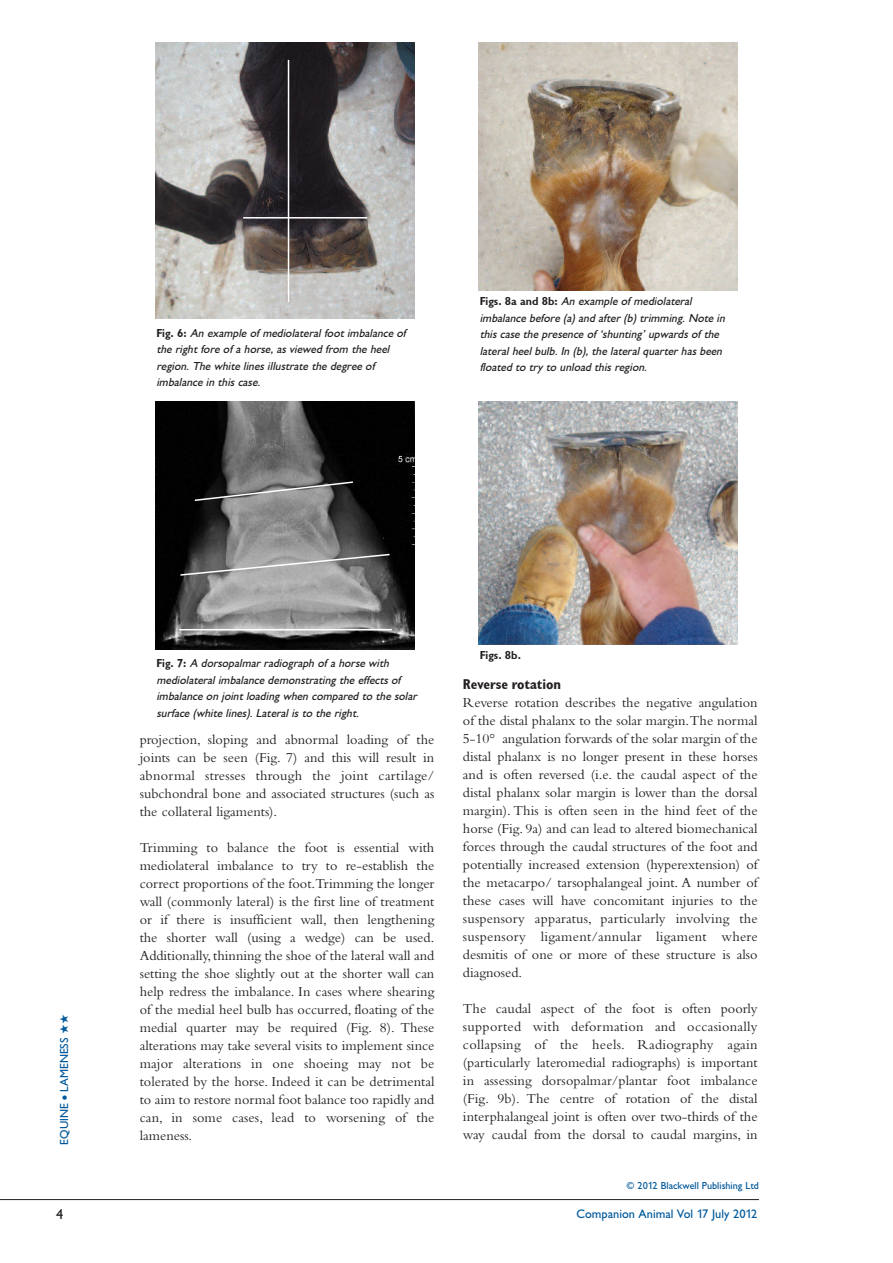
<style>
.page{position:relative;width:893px;height:1263px;background:#fff}
.page>*{position:absolute;margin:0;border:0;box-sizing:border-box;transform-origin:0 0}
.t1{font:500 15px "Giltus T";color:#231f20}
.t2{font:14.25px/18px "Bembo";color:#231f20;text-align:justify}
.t3{font:700 condensed 14.25px "Gill Sans";color:#231f20}
.t4{font:500 12.75px "Giltus T";color:#00599b}
.t5{font:italic 500 12px/16.5px "Giltus T";color:#231f20}
.t6{font:500 12px "Giltus T";color:#00599b}
.t7{font:700 12px "Giltus T";color:#231f20}
.t8{font:500 10.5px "Giltus T";color:#00599b}
.s1{font-weight:700;font-style:normal}
</style>
<div class="page">
<hr style="left:0;top:1199px;width:759px;height:1px;background:#231f20">
<img style="left:155px;top:43px;width:259px;height:276px">
<img style="left:155px;top:402px;width:259px;height:247px">
<img style="left:478px;top:43px;width:260px;height:247px">
<img style="left:478px;top:402px;width:260px;height:242px">
<hr style="left:243px;top:217px;width:124px;height:2px;background:#fff">
<hr style="left:288px;top:60px;width:1px;height:242px;background:#fff">
<svg style="left:193px;top:480px;width:162px;height:22px;background:#686868"></svg>
<svg style="left:179px;top:553px;width:212px;height:24px;background:#888"></svg>
<hr style="left:179px;top:629px;width:213px;height:1px;background:#fff">
<p class="t5" style="left:156px;top:324px;width:251px"><span class="s1">Fig. 6:</span> An example of mediolateral foot imbalance of the right fore of a horse, as viewed from the heel region. The white lines illustrate the degree of imbalance in this case.</p>
<p class="t5" style="left:480px;top:293px;width:249px"><span class="s1">Figs. 8a and 8b:</span> An example of mediolateral imbalance before (a) and after (b) trimming. Note in this case the presence of ‘shunting’ upwards of the lateral heel bulb. In (b), the lateral quarter has been floated to try to unload this region.</p>
<p class="t6" style="left:57px;top:1144px;width:131px;rotate:-90deg">EQUINE ● LAMENESS ★★</p>
<p class="t1" style="left:56px;top:1205px;width:9px">4</p>
<p class="t5" style="left:156px;top:655px;width:264px"><span class="s1">Fig. 7:</span> A dorsopalmar radiograph of a horse with mediolateral imbalance demonstrating the effects of imbalance on joint loading when compared to the solar surface (white lines). Lateral is to the right.</p>
<p class="t2" style="left:140px;top:732px;width:296px">projection, sloping and abnormal loading of the joints can be seen (Fig. 7) and this will result in abnormal stresses through the joint cartilage/ subchondral bone and associated structures (such as the collateral ligaments).</p>
<p class="t2" style="left:140px;top:840px;width:296px">Trimming to balance the foot is essential with mediolateral imbalance to try to re-establish the correct proportions of the foot.Trimming the longer wall (commonly lateral) is the first line of treatment or if there is insufficient wall, then lengthening the shorter wall (using a wedge) can be used.<br>Additionally, thinning the shoe of the lateral wall and setting the shoe slightly out at the shorter wall can help redress the imbalance. In cases where shearing of the medial heel bulb has occurred, floating of the medial quarter may be required (Fig. 8). These alterations may take several visits to implement since major alterations in one shoeing may not be tolerated by the horse. Indeed it can be detrimental to aim to restore normal foot balance too rapidly and can, in some cases, lead to worsening of the lameness.</p>
<p class="t7" style="left:480px;top:648px;width:43px">Figs. 8b.</p>
<p class="t3" style="left:463px;top:678px;width:100px">Reverse rotation</p>
<p class="t2" style="left:463px;top:695px;width:296px">Reverse rotation describes the negative angulation of the distal phalanx to the solar margin.The normal 5-10° angulation forwards of the solar margin of the distal phalanx is no longer present in these horses and is often reversed (i.e. the caudal aspect of the distal phalanx solar margin is lower than the dorsal margin). This is often seen in the hind feet of the horse (Fig. 9a) and can lead to altered biomechanical forces through the caudal structures of the foot and potentially increased extension (hyperextension) of the metacarpo/ tarsophalangeal joint. A number of these cases will have concomitant injuries to the suspensory apparatus, particularly involving the suspensory ligament/annular ligament where desmitis of one or more of these structure is also diagnosed.</p>
<p class="t2" style="left:463px;top:1001px;width:296px">The caudal aspect of the foot is often poorly supported with deformation and occasionally collapsing of the heels. Radiography again (particularly lateromedial radiographs) is important in assessing dorsopalmar/plantar foot imbalance (Fig. 9b). The centre of rotation of the distal interphalangeal joint is often over two-thirds of the way caudal from the dorsal to caudal margins, in</p>
<p class="t8" style="left:627px;top:1179px;width:134px">© 2012 Blackwell Publishing Ltd</p>
<p class="t4" style="left:577px;top:1206px;width:182px">Companion Animal Vol 17 July 2012</p>
</div>
